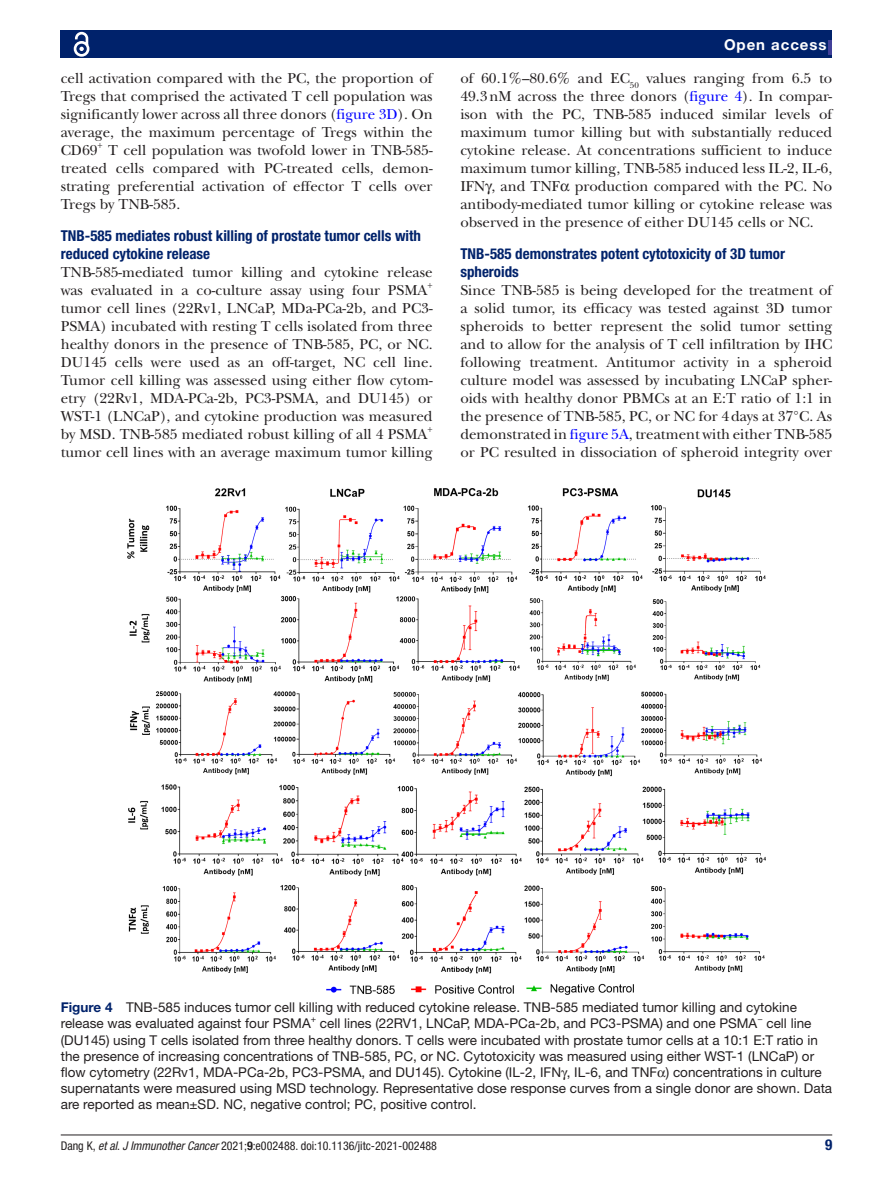
<style>
.page{position:relative;width:893px;height:1191px;background:#fff}
.page>*{position:absolute;margin:0;border:0;box-sizing:border-box;transform-origin:0 0}
.t1{font:15px/18px "New Baskerville";color:#231f20;text-align:justify}
.t2{font:700 condensed 15px/18px "Helvetica Neue LT Std";color:#00226b}
.t3{font:700 15px "Helvetica Neue LT Std";letter-spacing:.065em;color:#fff}
.t4{font:13.5px/16.2px "Helvetica Neue LT Std";color:#231f20}
.t5{font:condensed 12px "Helvetica Neue LT Std";color:#231f20}
.t6{font:9.9px "New Baskerville";color:#231f20}
.t7{font:9px "Helvetica Neue LT Std";color:#231f20}
.s1{color:#00f}
.s2{font-weight:700;color:#00226b}
.s3{font-style:italic}
.s4{font-weight:700}
</style>
<div class="page">
<hr style="left:61px;top:1134px;width:771px;height:1px;background:#231f20">
<div style="left:61px;top:31px;width:771px;height:27px;background:#00226b"></div>
<hr style="left:828px;top:40px;width:4px;height:15px;background:#414099">
<svg style="left:73px;top:31px;width:17px;height:26px"></svg>
<img style="left:128px;top:489px;width:637px;height:505px">
<p class="t1" style="left:61px;top:69px;width:373px">cell activation compared with the PC, the proportion of Tregs that comprised the activated T cell population was significantly lower across all three donors (<span class="s1">figure 3D</span>). On average, the maximum percentage of Tregs within the CD69</p>
<p class="t6" style="left:98px;top:139px;width:7px">+</p>
<p class="t1" style="left:61px;top:141px;width:373px;text-indent:47px">T cell population was twofold lower in TNB-585- treated cells compared with PC-treated cells, demon&shy;strating preferential activation of effector T cells over Tregs by TNB-585.</p>
<p class="t2" style="left:61px;top:226px;width:362px">TNB-585 mediates robust killing of prostate tumor cells with reduced cytokine release</p>
<p class="t1" style="left:61px;top:263px;width:373px">TNB-585-mediated tumor killing and cytokine release was evaluated in a co-culture assay using four PSMA</p>
<p class="t6" style="left:427px;top:279px;width:7px">+</p>
<p class="t1" style="left:61px;top:299px;width:373px">tumor cell lines (22Rv1, LNCaP, MDa-PCa-2b, and PC3- PSMA) incubated with resting T cells isolated from three healthy donors in the presence of TNB-585, PC, or NC.<br>DU145 cells were used as an off-target, NC cell line.<br>Tumor cell killing was assessed using either flow cytom&shy;etry (22Rv1, MDA-PCa-2b, PC3-PSMA, and DU145) or WST-1 (LNCaP), and cytokine production was measured by MSD. TNB-585 mediated robust killing of all 4 PSMA</p>
<p class="t6" style="left:427px;top:423px;width:7px">+</p>
<p class="t1" style="left:61px;top:443px;width:373px">tumor cell lines with an average maximum tumor killing</p>
<p class="t3" style="left:724px;top:35px;width:104px">Open access</p>
<p class="t1" style="left:460px;top:69px;width:373px">of 60.1%–80.6% and EC<sub>50</sub> values ranging from 6.5 to 49.3nM across the three donors (<span class="s1">figure 4</span>). In compar&shy;ison with the PC, TNB-585 induced similar levels of maximum tumor killing but with substantially reduced cytokine release. At concentrations sufficient to induce maximum tumor killing, TNB-585 induced less IL-2, IL-6, IFN , and TNF production compared with the PC. No antibody-mediated tumor killing or cytokine release was observed in the presence of either DU145 cells or NC.</p>
<p class="t2" style="left:460px;top:244px;width:326px">TNB-585 demonstrates potent cytotoxicity of 3D tumor spheroids</p>
<p class="t1" style="left:460px;top:281px;width:373px">Since TNB-585 is being developed for the treatment of a solid tumor, its efficacy was tested against 3D tumor spheroids to better represent the solid tumor setting and to allow for the analysis of T cell infiltration by IHC following treatment. Antitumor activity in a spheroid culture model was assessed by incubating LNCaP spher&shy;oids with healthy donor PBMCs at an E:T ratio of 1:1 in the presence of TNB-585, PC, or NC for 4days at 37°C. As demonstrated in <span class="s1">figure 5A</span>, treatment with either TNB-585 or PC resulted in dissociation of spheroid integrity over</p>
<p class="t4" style="left:61px;top:999px;width:738px"><span class="s2">Figure 4</span> TNB-585 induces tumor cell killing with reduced cytokine release. TNB-585 mediated tumor killing and cytokine release was evaluated against four PSMA</p>
<p class="t7" style="left:311px;top:1013px;width:7px">+</p>
<p class="t4" style="left:320px;top:1015px;width:439px">cell lines (22RV1, LNCaP, MDA-PCa-2b, and PC3-PSMA) and one PSMA</p>
<p class="t7" style="left:757px;top:1013px;width:7px">−</p>
<p class="t4" style="left:61px;top:1015px;width:773px;text-indent:706px">cell line (DU145) using T cells isolated from three healthy donors. T cells were incubated with prostate tumor cells at a 10:1 E:T ratio in the presence of increasing concentrations of TNB-585, PC, or NC. Cytotoxicity was measured using either WST-1 (LNCaP) or flow cytometry (22Rv1, MDA-PCa-2b, PC3-PSMA, and DU145). Cytokine (IL-2, IFN , IL-6, and TNF ) concentrations in culture supernatants were measured using MSD technology. Representative dose response curves from a single donor are shown. Data are reported as mean±SD. NC, negative control; PC, positive control.</p>
<p class="t5" style="left:61px;top:1138px;width:378px">Dang K, <span class="s3">et al</span>. <span class="s3">J Immunother Cancer</span> 2021;<span class="s4">9</span>:e002488. doi:10.1136/jitc-2021-002488</p>
<p class="t2" style="left:825px;top:1135px;width:9px">9</p>
</div>
